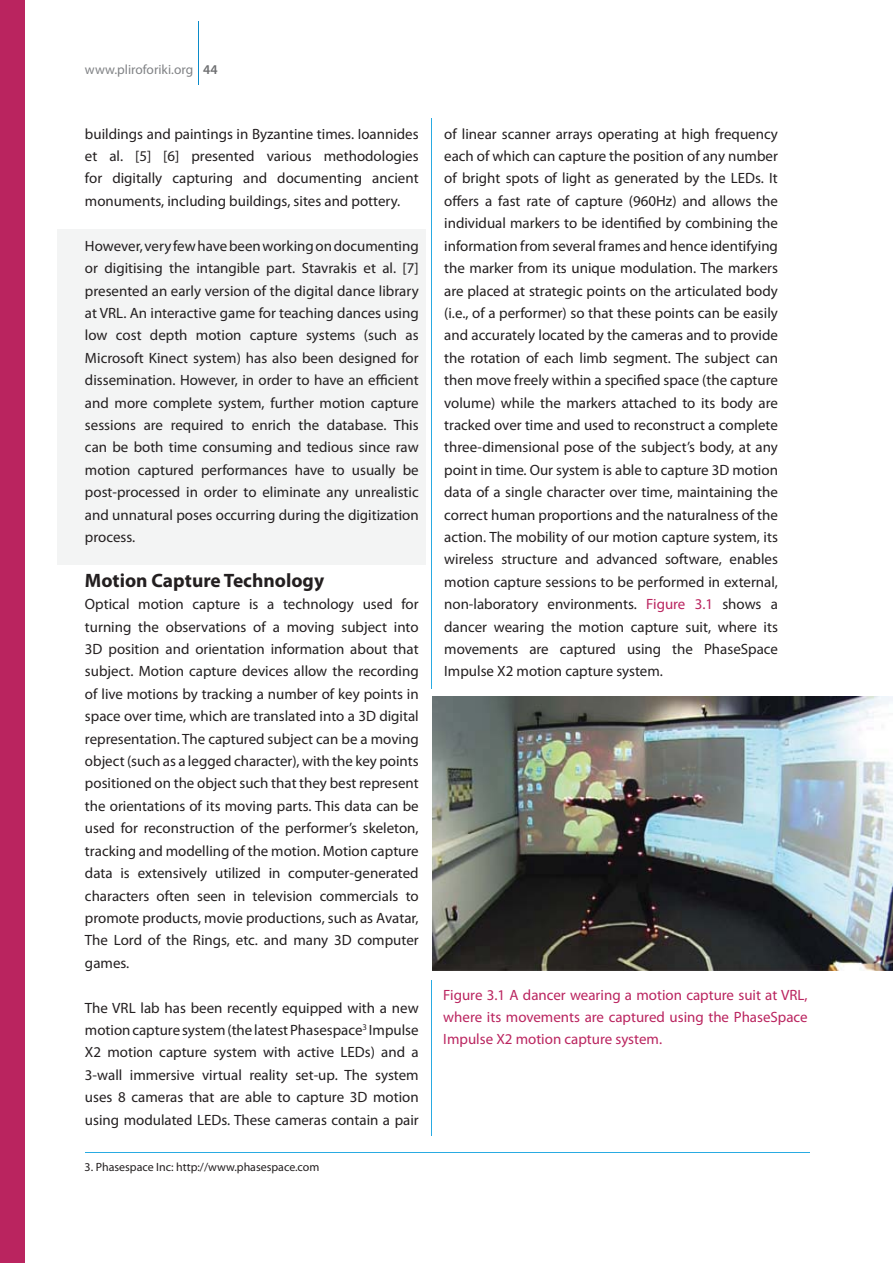
<style>
.page{position:relative;width:893px;height:1263px;background:#fff}
.page>*{position:absolute;margin:0;border:0;box-sizing:border-box;transform-origin:0 0}
.t1{font:700 19.35px "Myriad Pro";color:#231f20}
.t2{font:15px/22.4px "Myriad Pro";color:#231f20;text-align:justify}
.t3{font:15px/22.4px "Myriad Pro";color:#ba245f;text-align:justify}
.t4{font:13.5px "Myriad Pro";color:#808285}
.t5{font:12px "Myriad Pro";color:#231f20}
.s1{font-weight:600;color:#6d6e70}
.s2{color:#ba245f}
</style>
<div class="page">
<hr style="left:198px;top:21px;width:1px;height:64px;background:#0b8bc9">
<div style="left:57px;top:229px;width:368px;height:335px;background:#f3f4f4"></div>
<div style="left:0;top:0;width:24px;height:1263px;background:#ba245f"></div>
<hr style="left:431px;top:118px;width:1px;height:571px;background:#29abe2">
<hr style="left:431px;top:981px;width:1px;height:155px;background:#29abe2">
<hr style="left:85px;top:1153px;width:725px;height:1px;background:#29abe2">
<img style="left:432px;top:697px;width:461px;height:274px">
<p class="t4" style="left:85px;top:64px;width:134px">www.pliroforiki.org <span class="s1">44</span></p>
<p class="t2" style="left:85px;top:123px;width:335px">buildings and paintings in Byzantine times. Ioannides et al. [5] [6] presented various methodologies for digitally capturing and documenting ancient monuments, including buildings, sites and pottery.</p>
<p class="t2" style="left:85px;top:235px;width:335px">However, very few have been working on documenting or digitising the intangible part. Stavrakis et al. [7] presented an early version of the digital dance library at VRL. An interactive game for teaching dances using low cost depth motion capture systems (such as Microsoft Kinect system) has also been designed for dissemination. However, in order to have an efficient and more complete system, further motion capture sessions are required to enrich the database. This can be both time consuming and tedious since raw motion captured performances have to usually be post-processed in order to eliminate any unrealistic and unnatural poses occurring during the digitization process.</p>
<p class="t1" style="left:85px;top:573px;width:241px">Motion Capture Technology</p>
<p class="t2" style="left:85px;top:594px;width:335px">Optical motion capture is a technology used for turning the observations of a moving subject into 3D position and orientation information about that subject. Motion capture devices allow the recording of live motions by tracking a number of key points in space over time, which are translated into a 3D digital representation. The captured subject can be a moving object (such as a legged character), with the key points positioned on the object such that they best represent the orientations of its moving parts. This data can be used for reconstruction of the performer’s skeleton, tracking and modelling of the motion. Motion capture data is extensively utilized in computer-generated characters often seen in television commercials to promote products, movie productions, such as Avatar, The Lord of the Rings, etc. and many 3D computer games.</p>
<p class="t2" style="left:85px;top:997px;width:335px">The VRL lab has been recently equipped with a new motion capture system (the latest Phasespace<sup>3</sup> Impulse X2 motion capture system with active LEDs) and a 3-wall immersive virtual reality set-up. The system uses 8 cameras that are able to capture 3D motion using modulated LEDs. These cameras contain a pair</p>
<p class="t5" style="left:85px;top:1163px;width:236px">3. Phasespace Inc: http://www.phasespace.com</p>
<p class="t2" style="left:444px;top:123px;width:335px">of linear scanner arrays operating at high frequency each of which can capture the position of any number of bright spots of light as generated by the LEDs. It offers a fast rate of capture (960Hz) and allows the individual markers to be identified by combining the information from several frames and hence identifying the marker from its unique modulation. The markers are placed at strategic points on the articulated body (i.e., of a performer) so that these points can be easily and accurately located by the cameras and to provide the rotation of each limb segment. The subject can then move freely within a specified space (the capture volume) while the markers attached to its body are tracked over time and used to reconstruct a complete three-dimensional pose of the subject’s body, at any point in time. Our system is able to capture 3D motion data of a single character over time, maintaining the correct human proportions and the naturalness of the action. The mobility of our motion capture system, its wireless structure and advanced software, enables motion capture sessions to be performed in external, non-laboratory environments. <span class="s2">Figure 3.1</span> shows a dancer wearing the motion capture suit, where its movements are captured using the PhaseSpace Impulse X2 motion capture system.</p>
<p class="t3" style="left:443px;top:984px;width:366px">Figure 3.1 A dancer wearing a motion capture suit at VRL, where its movements are captured using the PhaseSpace Impulse X2 motion capture system.</p>
</div>
